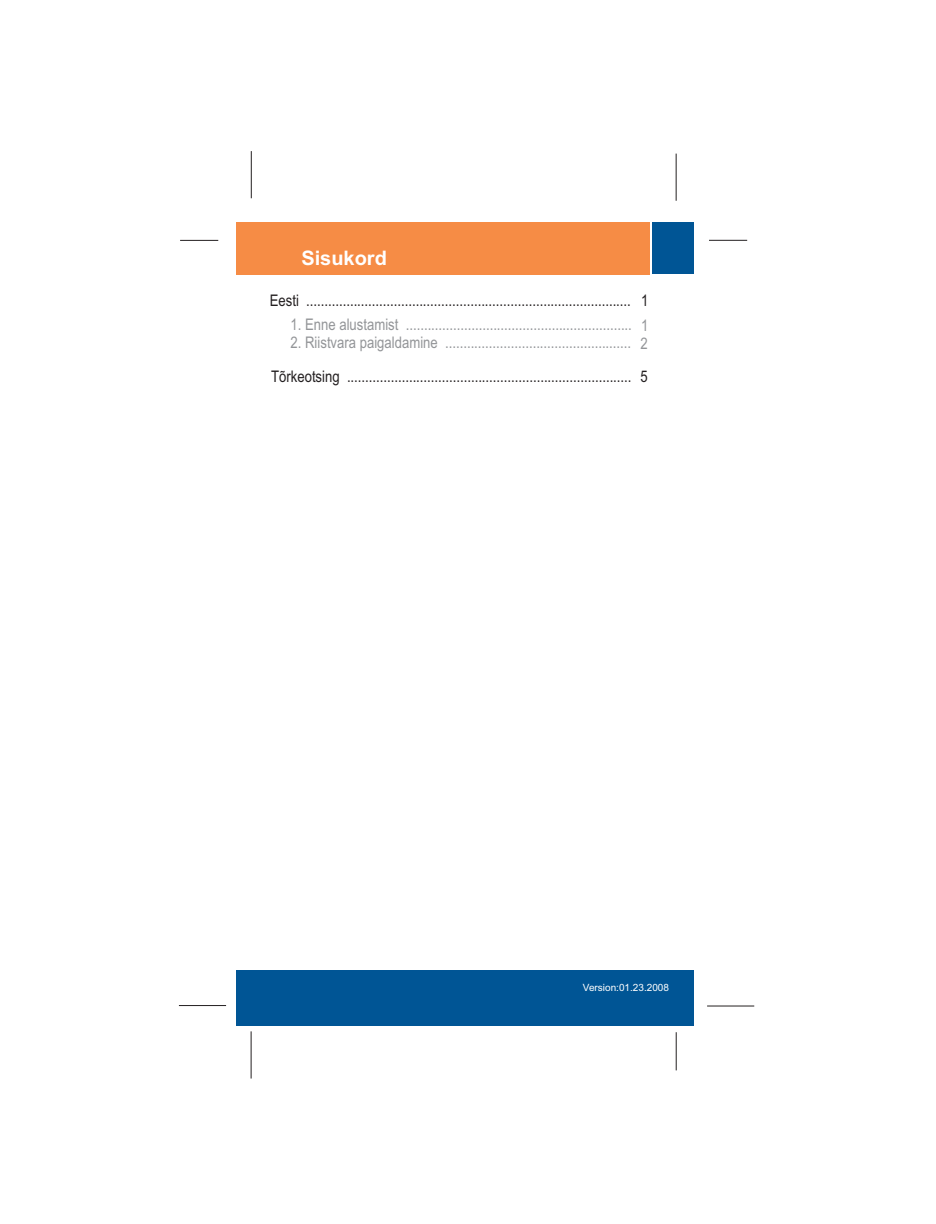
<style>
.page{position:relative;width:936px;height:1224px;background:#fff}
.page>*{position:absolute;margin:0;border:0;box-sizing:border-box;transform-origin:0 0}
.t1{font:700 20px "Arial";color:#fff}
.t2{font:16px "Arial Narrow";color:#231f20}
.t3{font:16px/18.4px "Arial Narrow";color:#939598}
.t4{font:10px "Arial";color:#fff}
</style>
<div class="page">
<div style="left:236px;top:970px;width:458px;height:56px;background:#005595"></div>
<div style="left:236px;top:223px;width:414px;height:51px;background:#f68c45"></div>
<div style="left:652px;top:223px;width:42px;height:51px;background:#005595"></div>
<hr style="left:676px;top:1032px;width:1px;height:38px;background:#231f20">
<hr style="left:707px;top:1006px;width:47px;height:1px;background:#231f20">
<hr style="left:179px;top:1005px;width:47px;height:1px;background:#231f20">
<hr style="left:251px;top:1031px;width:1px;height:48px;background:#231f20">
<hr style="left:709px;top:240px;width:38px;height:1px;background:#231f20">
<hr style="left:676px;top:154px;width:1px;height:47px;background:#231f20">
<hr style="left:180px;top:240px;width:38px;height:1px;background:#231f20">
<hr style="left:251px;top:151px;width:1px;height:47px;background:#231f20">
<p class="t1" style="left:301px;top:250px;width:87px">Sisukord</p>
<p class="t2" style="left:270px;top:295px;width:363px">Eesti .........................................................................................</p>
<p class="t3" style="left:291px;top:316px;width:343px">1. Enne alustamist ..............................................................</p>
<p class="t3" style="left:291px;top:335px;width:342px">2. Riistvara paigaldamine ...................................................</p>
<p class="t2" style="left:271px;top:371px;width:362px">Tõrkeotsing ..............................................................................</p>
<p class="t2" style="left:641px;top:295px;width:9px">1</p>
<p class="t3" style="left:640px;top:318px;width:10px">1<br>2</p>
<p class="t2" style="left:640px;top:371px;width:9px">5</p>
<p class="t4" style="left:583px;top:983px;width:88px">Version:01.23.2008</p>
</div>
